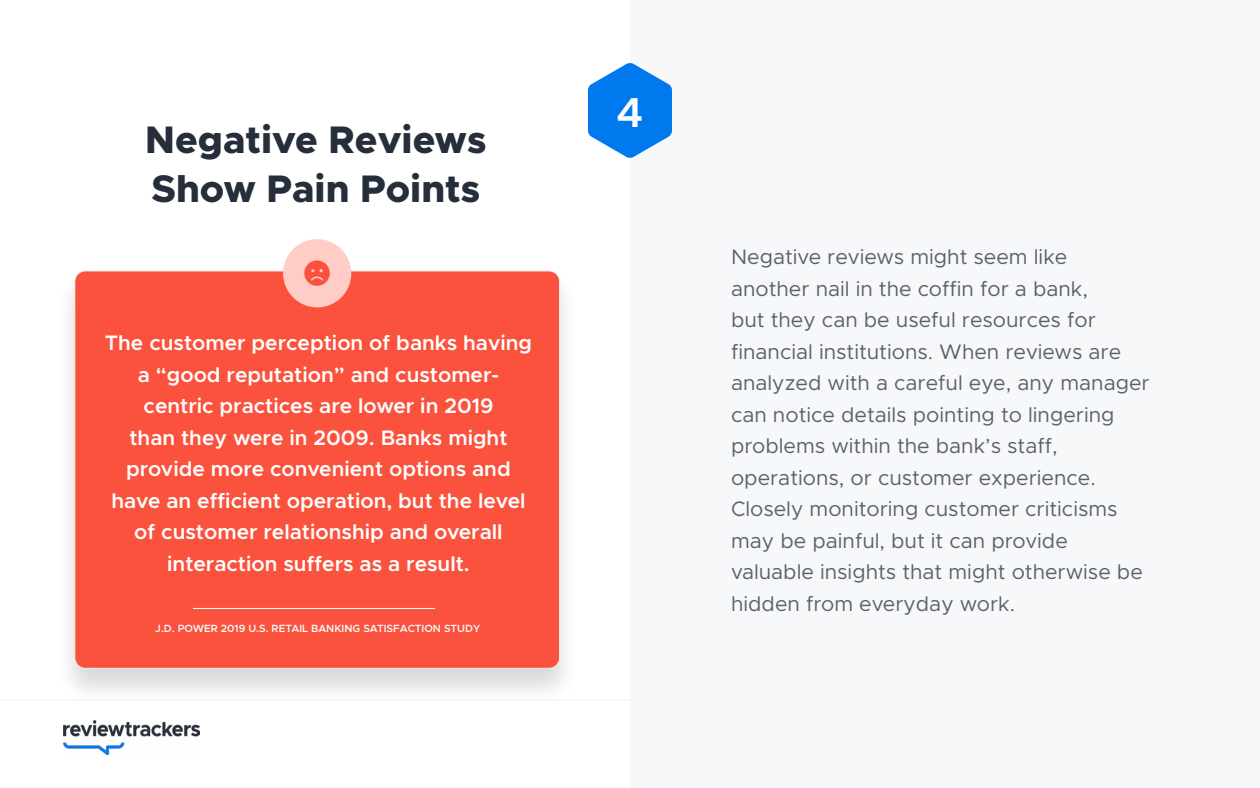
<style>
.page{position:relative;width:1260px;height:788px;background:#fff}
.page>*{position:absolute;margin:0;border:0;box-sizing:border-box;transform-origin:0 0}
.t1{font:600 42px "Metropolis";color:#fff}
.t2{font:800 38.5px/49px "Metropolis";color:#252e3a}
.t3{font:21px/31.5px "Metropolis";color:#5c6168}
.t4{font:600 21px/31.5px "Metropolis";color:#fff;text-align:center}
.t5{font:600 10.5px "Metropolis";color:#f6f8fa}
</style>
<div class="page">
<img style="left:63px;top:720px;width:137px;height:34px">
<hr style="left:0;top:699px;width:1260px;height:1px;background:#eff0f0">
<div style="left:630px;top:0;width:630px;height:788px;background:#f6f8fa"></div>
<svg style="left:588px;top:63px;width:84px;height:95px"></svg>
<div style="left:55px;top:268px;width:525px;height:437px;background:#000;opacity:.15"></div>
<div style="left:75px;top:271px;width:485px;height:397px;background:#fa523d;border-radius:10px"></div>
<div style="left:283px;top:239px;width:68px;height:68px;background:#ffcdc6;border-radius:50%"></div>
<hr style="left:193px;top:608px;width:242px;height:1px;background:#fff">
<h2 class="t2" style="left:145px;top:116px;width:343px">Negative Reviews<br>Show Pain Points</h2>
<p class="t4" style="left:105px;top:327px;width:429px">The customer perception of banks having a “good reputation” and customer&shy;centric practices are lower in 2019<br>than they were in 2009. Banks might provide more convenient options and have an efficient operation, but the level of customer relationship and overall interaction suffers as a result.</p>
<p class="t5" style="left:155px;top:622px;width:327px">J.D. POWER 2019 U.S. RETAIL BANKING SATISFACTION STUDY</p>
<h1 class="t1" style="left:617px;top:86px;width:28px">4</h1>
<p class="t3" style="left:731px;top:241px;width:420px">Negative reviews might seem like another nail in the coffin for a bank,<br>but they can be useful resources for financial institutions. When reviews are analyzed with a careful eye, any manager can notice details pointing to lingering problems within the bank’s staff, operations, or customer experience.<br>Closely monitoring customer criticisms may be painful, but it can provide valuable insights that might otherwise be hidden from everyday work.</p>
</div>
